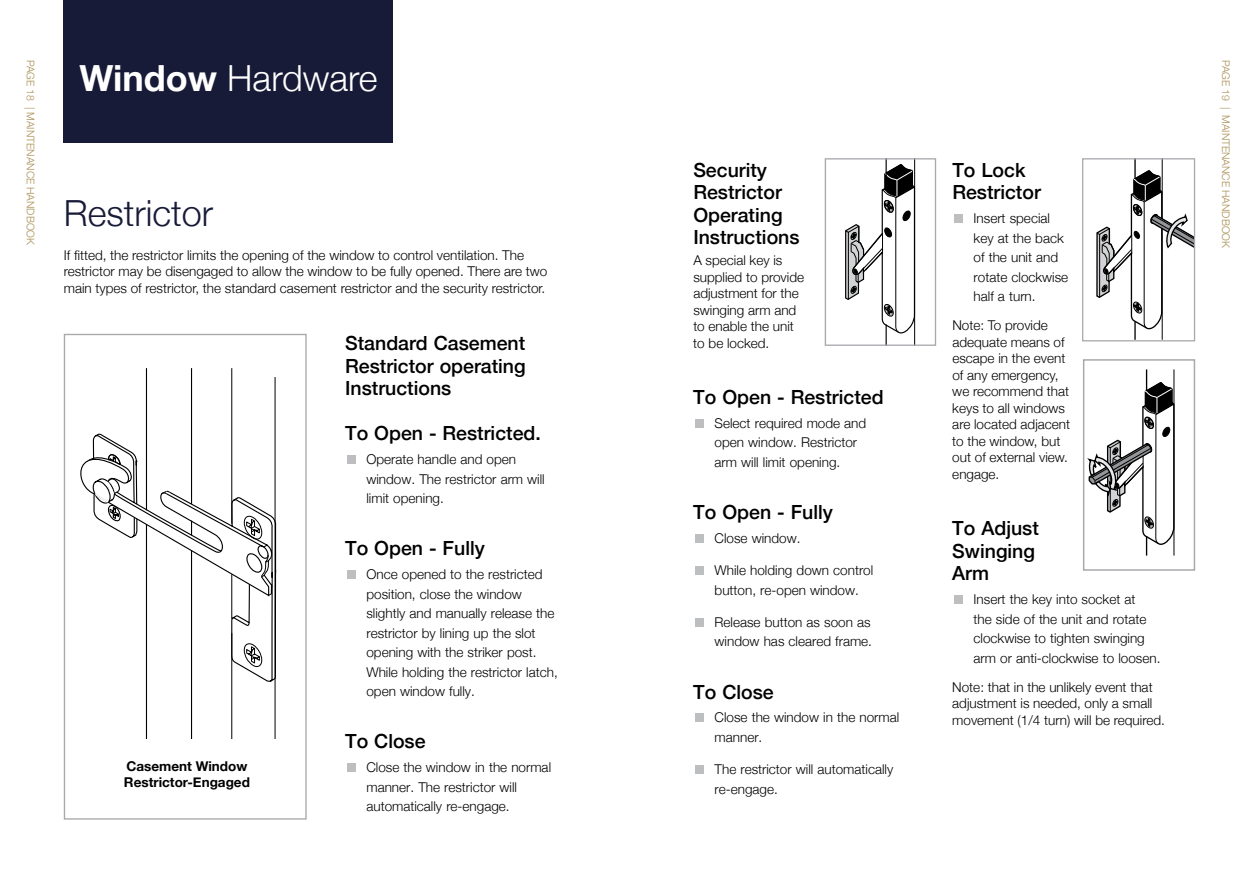
<style>
.page{position:relative;width:1259px;height:893px;background:#fff}
.page>*{position:absolute;margin:0;border:0;box-sizing:border-box;transform-origin:0 0}
.t1{font:300 36px "Helvetica Neue";color:#fff}
.t2{font:300 36px "Helvetica Neue";color:#171b37}
.t3{font:500 19.5px/22.5px "Helvetica Neue";color:#000}
.t4{font:300 13.5px/19.5px "Helvetica Neue";color:#000}
.t5{font:700 13.5px/16.5px "Helvetica Neue";color:#000}
.t6{font:300 10.5px "Helvetica Neue";color:#ab9157}
.s1{font-weight:700}
</style>
<div class="page">
<div style="left:695px;top:419px;width:9px;height:9px;background:#bcbec0"></div>
<div style="left:695px;top:534px;width:9px;height:9px;background:#bcbec0"></div>
<div style="left:695px;top:566px;width:9px;height:9px;background:#bcbec0"></div>
<div style="left:695px;top:618px;width:9px;height:9px;background:#bcbec0"></div>
<div style="left:695px;top:713px;width:9px;height:9px;background:#bcbec0"></div>
<div style="left:695px;top:765px;width:9px;height:9px;background:#bcbec0"></div>
<div style="left:954px;top:214px;width:9px;height:9px;background:#bcbec0"></div>
<div style="left:954px;top:595px;width:8px;height:9px;background:#bcbec0"></div>
<svg style="left:1096px;top:160px;width:97px;height:179px"></svg>
<div style="left:1082px;top:158px;width:113px;height:183px;border:1px solid #a7a9ac"></div>
<svg style="left:1087px;top:369px;width:88px;height:187px"></svg>
<div style="left:1083px;top:359px;width:112px;height:212px;border:2px solid #a7a9ac"></div>
<svg style="left:845px;top:160px;width:70px;height:184px"></svg>
<div style="left:824px;top:158px;width:112px;height:188px;border:1px solid #a7a9ac"></div>
<div style="left:347px;top:455px;width:9px;height:9px;background:#bcbec0"></div>
<div style="left:347px;top:570px;width:9px;height:9px;background:#bcbec0"></div>
<div style="left:347px;top:763px;width:9px;height:9px;background:#bcbec0"></div>
<div style="left:64px;top:334px;width:243px;height:486px;background:#fff;border:1px solid #a7a9ac"></div>
<div style="left:64px;top:0;width:329px;height:142px;background:#171b37"></div>
<svg style="left:92px;top:433px;width:184px;height:249px"></svg>
<svg style="left:126px;top:368px;width:149px;height:371px"></svg>
<hr style="left:191px;top:368px;width:1px;height:136px;background:#000">
<svg style="left:80px;top:441px;width:192px;height:226px"></svg>
<hr style="left:191px;top:550px;width:1px;height:189px;background:#000">
<hr style="left:146px;top:368px;width:1px;height:142px;background:#000">
<hr style="left:146px;top:525px;width:1px;height:214px;background:#000">
<p class="t6" style="left:39px;top:60px;width:187px;rotate:90deg">PAGE 18 | MAINTENANCE HANDBOOK</p>
<h1 class="t1" style="left:79px;top:50px;width:300px"><span class="s1">Window</span> Hardware</h1>
<p class="t6" style="left:1234px;top:60px;width:190px;rotate:90deg">PAGE 19 | MAINTENANCE HANDBOOK</p>
<h2 class="t3" style="left:693px;top:157px;width:108px">Security<br>Restrictor<br>Operating<br>Instructions</h2>
<p class="t4" style="left:693px;top:251px;width:112px;line-height:16.5px">A special key is supplied to provide adjustment for the swinging arm and to enable the unit to be locked.</p>
<h2 class="t3" style="left:952px;top:157px;width:90px">To Lock<br>Restrictor</h2>
<p class="t4" style="left:973px;top:207px;width:96px">Insert special key at the back of the unit and rotate clockwise half a turn.</p>
<p class="t4" style="left:952px;top:316px;width:119px;line-height:16.5px">Note: To provide adequate means of escape in the event of any emergency, we recommend that keys to all windows are located adjacent to the window, but out of external view. engage.</p>
<h2 class="t3" style="left:952px;top:516px;width:88px">To Adjust<br>Swinging<br>Arm</h2>
<p class="t4" style="left:973px;top:588px;width:188px">Insert the key into socket at<br>the side of the unit and rotate clockwise to tighten swinging arm or anti-clockwise to loosen.</p>
<p class="t4" style="left:952px;top:678px;width:214px;line-height:16.5px">Note: that in the unlikely event that adjustment is needed, only a small movement (1/4 turn) will be required.</p>
<h1 class="t2" style="left:64px;top:184px;width:151px">Restrictor</h1>
<p class="t4" style="left:64px;top:246px;width:485px;line-height:16.5px">If fitted, the restrictor limits the opening of the window to control ventilation. The restrictor may be disengaged to allow the window to be fully opened. There are two main types of restrictor, the standard casement restrictor and the security restrictor.</p>
<h2 class="t3" style="left:345px;top:330px;width:182px;text-align:justify">Standard Casement Restrictor operating Instructions</h2>
<h2 class="t3" style="left:345px;top:420px;width:197px">To Open - Restricted.</h2>
<p class="t4" style="left:366px;top:448px;width:180px">Operate handle and open window. The restrictor arm will limit opening.</p>
<h2 class="t3" style="left:345px;top:535px;width:141px">To Open - Fully</h2>
<p class="t4" style="left:366px;top:563px;width:193px">Once opened to the restricted position, close the window slightly and manually release the restrictor by lining up the slot opening with the striker post.<br>While holding the restrictor latch, open window fully.</p>
<h2 class="t3" style="left:345px;top:728px;width:82px">To Close</h2>
<p class="t4" style="left:366px;top:756px;width:186px">Close the window in the normal manner. The restrictor will automatically re-engage.</p>
<h2 class="t3" style="left:693px;top:384px;width:192px">To Open - Restricted</h2>
<p class="t4" style="left:714px;top:412px;width:153px">Select required mode and open window. Restrictor arm will limit opening.</p>
<h2 class="t3" style="left:693px;top:499px;width:141px">To Open - Fully</h2>
<p class="t4" style="left:714px;top:527px;width:87px">Close window.</p>
<p class="t4" style="left:714px;top:559px;width:160px">While holding down control button, re-open window.</p>
<p class="t4" style="left:714px;top:611px;width:159px">Release button as soon as window has cleared frame.</p>
<h2 class="t3" style="left:693px;top:679px;width:82px">To Close</h2>
<p class="t4" style="left:714px;top:707px;width:186px">Close the window in the normal manner.</p>
<p class="t4" style="left:714px;top:759px;width:180px">The restrictor will automatically re-engage.</p>
<p class="t5" style="left:124px;top:758px;width:127px">Casement Window<br>Restrictor-Engaged</p>
</div>
